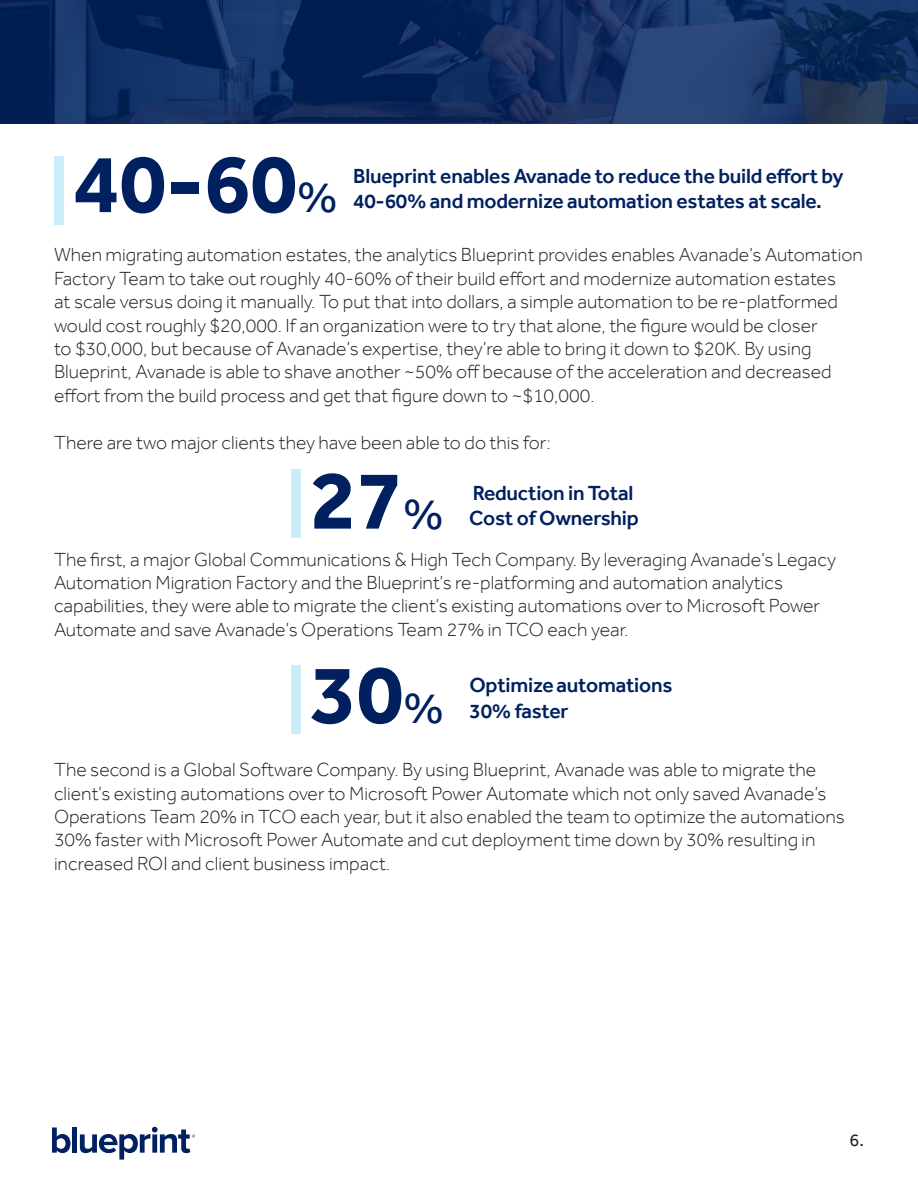
<style>
.page{position:relative;width:918px;height:1188px;background:#fff}
.page>*{position:absolute;margin:0;border:0;box-sizing:border-box;transform-origin:0 0}
.t1{font:700 85.35px "Effra";color:#00205f}
.t2{font:500 21px/25.2px "Effra";letter-spacing:-.01em;color:#00205f}
.t3{font:300 19.5px/23.4px "Effra";color:#231f20}
.t4{font:18px "Effra";color:#231f20}
.s1{font-weight:400;font-size:45.3px}
</style>
<div class="page">
<svg style="left:52px;top:1128px;width:18px;height:25px"></svg>
<hr style="left:73px;top:1128px;width:4px;height:25px;background:#00205f">
<svg style="left:80px;top:1127px;width:115px;height:33px"></svg>
<svg style="left:0;top:0;width:918px;height:123px;background:#122e60"></svg>
<div style="left:54px;top:156px;width:10px;height:68px;background:#caedf9"></div>
<div style="left:291px;top:470px;width:10px;height:68px;background:#caedf9"></div>
<div style="left:291px;top:665px;width:10px;height:69px;background:#caedf9"></div>
<p class="t1" style="left:73px;top:132px;width:266px">40-60<span class="s1">%</span></p>
<p class="t2" style="left:353px;top:163px;width:492px">Blueprint enables Avanade to reduce the build effort by<br>40-60% and modernize automation estates at scale.</p>
<p class="t3" style="left:54px;top:243px;width:810px">When migrating automation estates, the analytics Blueprint provides enables Avanade’s Automation Factory Team to take out roughly 40-60% of their build effort and modernize automation estates<br>at scale versus doing it manually. To put that into dollars, a simple automation to be re-platformed would cost roughly $20,000. If an organization were to try that alone, the figure would be closer<br>to $30,000, but because of Avanade’s expertise, they’re able to bring it down to $20K. By using Blueprint, Avanade is able to shave another ~50% off because of the acceleration and decreased effort from the build process and get that figure down to ~$10,000.</p>
<p class="t3" style="left:54px;top:430px;width:498px">There are two major clients they have been able to do this for:</p>
<p class="t1" style="left:310px;top:448px;width:135px">27<span class="s1">%</span></p>
<p class="t2" style="left:469px;top:480px;width:171px">Reduction in Total<br>Cost of Ownership</p>
<p class="t3" style="left:54px;top:547px;width:784px">The first, a major Global Communications &amp; High Tech Company. By leveraging Avanade’s Legacy Automation Migration Factory and the Blueprint’s re-platforming and automation analytics capabilities, they were able to migrate the client’s existing automations over to Microsoft Power Automate and save Avanade’s Operations Team 27% in TCO each year.</p>
<p class="t1" style="left:310px;top:642px;width:135px">30<span class="s1">%</span></p>
<p class="t2" style="left:469px;top:673px;width:205px">Optimize automations<br>30% faster</p>
<p class="t3" style="left:54px;top:758px;width:792px">The second is a Global Software Company. By using Blueprint, Avanade was able to migrate the client’s existing automations over to Microsoft Power Automate which not only saved Avanade’s Operations Team 20% in TCO each year, but it also enabled the team to optimize the automations 30% faster with Microsoft Power Automate and cut deployment time down by 30% resulting in increased ROI and client business impact.</p>
<p class="t4" style="left:850px;top:1129px;width:16px">6.</p>
</div>
